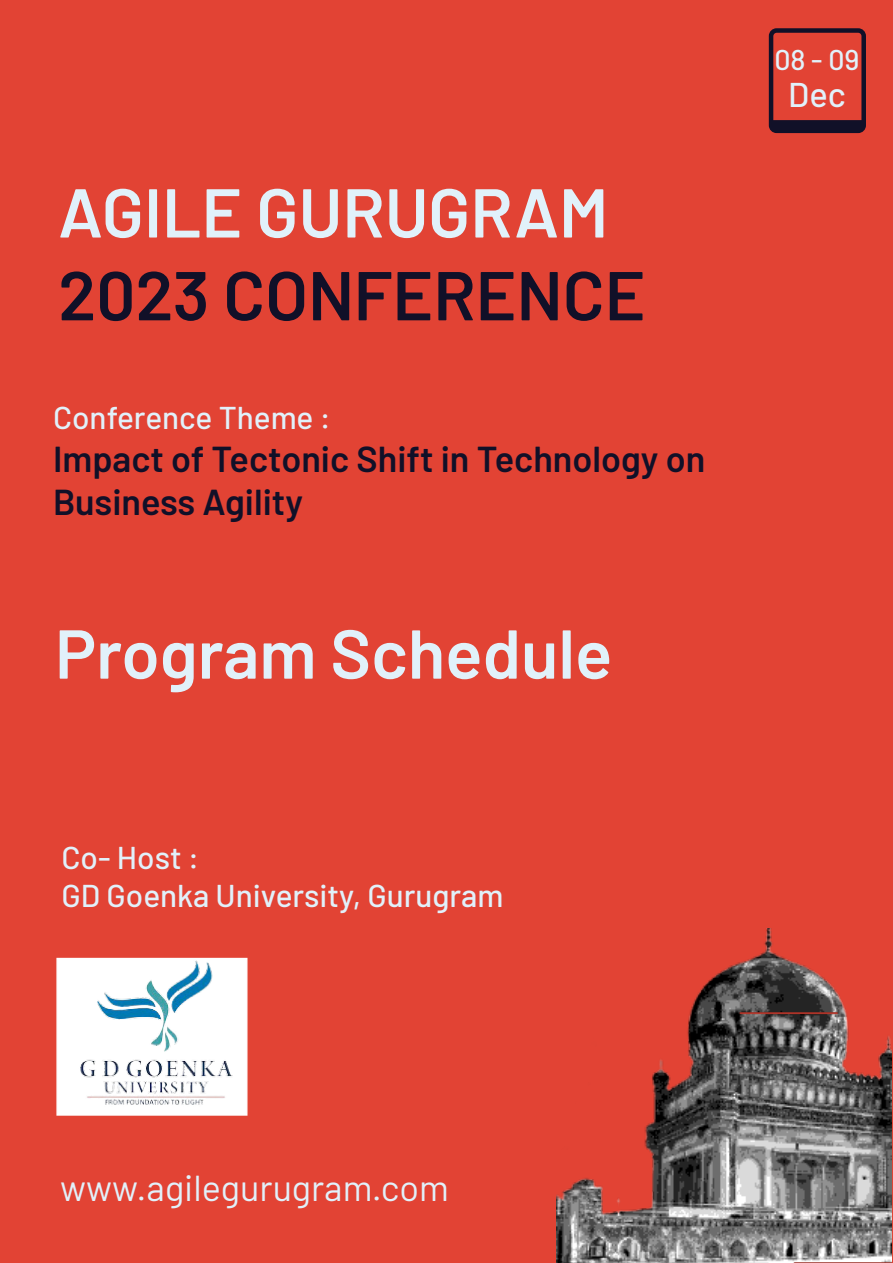
<style>
.page{position:relative;width:893px;height:1263px;background:#fff}
.page>*{position:absolute;margin:0;border:0;box-sizing:border-box;transform-origin:0 0}
.t1{font:600 69px "Barlow";color:#e1f1fa}
.t2{font:600 69px "Barlow";color:#111028}
.t3{font:600 36px/43.2px "Barlow";color:#111028}
.t4{font:36px "Barlow";color:#e1f1fa}
.t5{font:500 34.35px "Barlow";color:#e1f1fa}
.t6{font:500 31.5px/37.8px "Barlow";color:#e1f1fa}
.t7{font:500 28.5px "Barlow";color:#e1f1fa}
</style>
<div class="page">
<div style="left:0;top:0;width:892px;height:1263px;background:#e24334"></div>
<img style="left:557px;top:929px;width:334px;height:334px">
<div style="left:56px;top:958px;width:191px;height:158px;background:#fff;border:1px solid #fff"></div>
<img style="left:61px;top:957px;width:186px;height:159px">
<div style="left:768px;top:28px;width:98px;height:105px;border:4px solid #111028;border-radius:6px"></div>
<svg style="left:771px;top:120px;width:92px;height:11px"></svg>
<h1 class="t1" style="left:58px;top:162px;width:551px">AGILE GURUGRAM</h1>
<h1 class="t2" style="left:58px;top:245px;width:589px">2023 CONFERENCE</h1>
<p class="t6" style="left:53px;top:396px;width:279px">Conference Theme :</p>
<p class="t3" style="left:53px;top:435px;width:653px">Impact of Tectonic Shift in Technology on<br>Business Agility</p>
<h1 class="t1" style="left:55px;top:603px;width:558px">Program Schedule</h1>
<p class="t6" style="left:61px;top:837px;width:443px">Co- Host :<br>GD Goenka University, Gurugram</p>
<p class="t7" style="left:774px;top:39px;width:87px">08 - 09</p>
<p class="t5" style="left:788px;top:70px;width:59px">Dec</p>
<p class="t4" style="left:60px;top:1162px;width:390px">www.agilegurugram.com</p>
</div>
